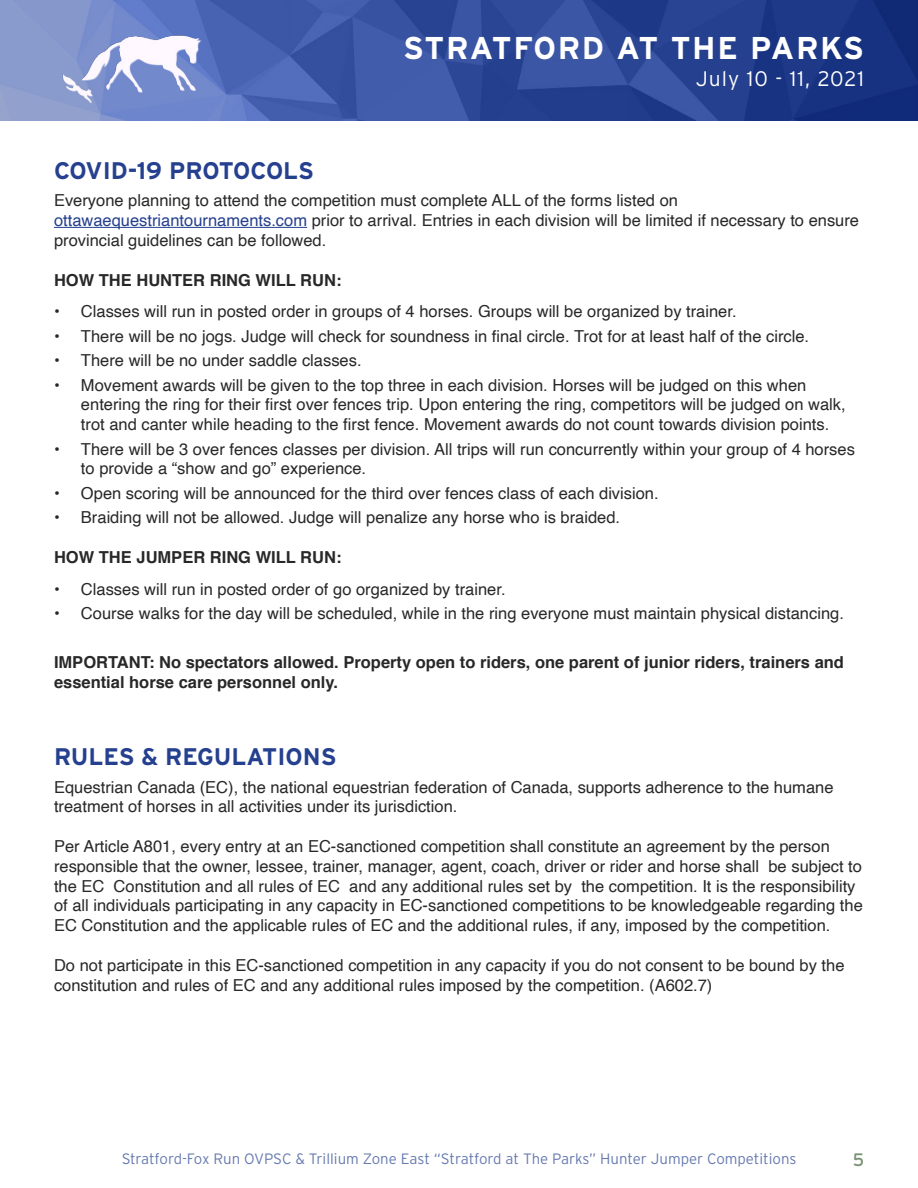
<style>
.page{position:relative;width:918px;height:1188px;background:#fff}
.page>*{position:absolute;margin:0;border:0;box-sizing:border-box;transform-origin:0 0}
.t1{font:700 31.5px "Interstate";letter-spacing:.05em;color:#fff}
.t2{font:700 24px "Interstate";color:#25408f}
.t3{font:300 21px "Interstate";letter-spacing:.05em;color:#fff}
.t4{font:18px "Interstate";color:#3f6238}
.t5{font:16.5px/19.8px "Helvetica";color:#282828}
.t6{font:700 16.5px/19.8px "Helvetica";color:#282828}
.t7{font:300 15px "Interstate";color:#25408f}
.s1{color:#25408f}
</style>
<div class="page">
<svg style="left:0;top:0;width:918px;height:120px;background:#39529f"></svg>
<img style="left:54px;top:27px;width:156px;height:80px">
<hr style="left:54px;top:227px;width:253px;height:1px;background:#25408f">
<h1 class="t1" style="left:403px;top:31px;width:462px">STRATFORD AT THE PARKS</h1>
<p class="t3" style="left:696px;top:67px;width:170px">July 10 - 11, 2021</p>
<h2 class="t2" style="left:54px;top:157px;width:262px">COVID-19 PROTOCOLS</h2>
<p class="t5" style="left:54px;top:191px;width:807px">Everyone planning to attend the competition must complete ALL of the forms listed on <span class="s1">ottawaequestriantournaments.com</span> prior to arrival. Entries in each division will be limited if necessary to ensure provincial guidelines can be followed.</p>
<p class="t6" style="left:54px;top:270px;width:289px">HOW THE HUNTER RING WILL RUN:</p>
<p class="t5" style="left:54px;top:302px;width:684px">• Classes will run in posted order in groups of 4 horses. Groups will be organized by trainer.</p>
<p class="t5" style="left:54px;top:327px;width:757px">• There will be no jogs. Judge will check for soundness in final circle. Trot for at least half of the circle.</p>
<p class="t5" style="left:54px;top:351px;width:309px">• There will be no under saddle classes.</p>
<p class="t5" style="left:81px;top:375px;width:766px;text-indent:-27px">• Movement awards will be given to the top three in each division. Horses will be judged on this when entering the ring for their first over fences trip. Upon entering the ring, competitors will be judged on walk, trot and canter while heading to the first fence. Movement awards do not count towards division points.</p>
<p class="t5" style="left:81px;top:439px;width:775px;text-indent:-27px">• There will be 3 over fences classes per division. All trips will run concurrently within your group of 4 horses to provide a “show and go” experience.</p>
<p class="t5" style="left:54px;top:484px;width:606px">• Open scoring will be announced for the third over fences class of each division.</p>
<p class="t5" style="left:54px;top:508px;width:568px">• Braiding will not be allowed. Judge will penalize any horse who is braided.</p>
<p class="t6" style="left:54px;top:547px;width:289px">HOW THE JUMPER RING WILL RUN:</p>
<p class="t5" style="left:54px;top:579px;width:453px">• Classes will run in posted order of go organized by trainer.</p>
<p class="t5" style="left:54px;top:604px;width:791px">• Course walks for the day will be scheduled, while in the ring everyone must maintain physical distancing.</p>
<p class="t6" style="left:54px;top:652px;width:792px">IMPORTANT: No spectators allowed. Property open to riders, one parent of junior riders, trainers and essential horse care personnel only.</p>
<h2 class="t2" style="left:54px;top:743px;width:284px">RULES &amp; REGULATIONS</h2>
<p class="t5" style="left:54px;top:777px;width:781px">Equestrian Canada (EC), the national equestrian federation of Canada, supports adherence to the humane treatment of horses in all activities under its jurisdiction.</p>
<p class="t5" style="left:54px;top:837px;width:810px">Per Article A801, every entry at an EC-sanctioned competition shall constitute an agreement by the person responsible that the owner, lessee, trainer, manager, agent, coach, driver or rider and horse shall be subject to the EC Constitution and all rules of EC and any additional rules set by the competition. It is the responsibility of all individuals participating in any capacity in EC-sanctioned competitions to be knowledgeable regarding the EC Constitution and the applicable rules of EC and the additional rules, if any, imposed by the competition.</p>
<p class="t5" style="left:54px;top:956px;width:792px">Do not participate in this EC-sanctioned competition in any capacity if you do not consent to be bound by the constitution and rules of EC and any additional rules imposed by the competition. (A602.7)</p>
<p class="t7" style="left:121px;top:1150px;width:677px">Stratford-Fox Run OVPSC &amp; Trillium Zone East “Stratford at The Parks” Hunter Jumper Competitions</p>
<p class="t4" style="left:853px;top:1150px;width:13px">5</p>
</div>
